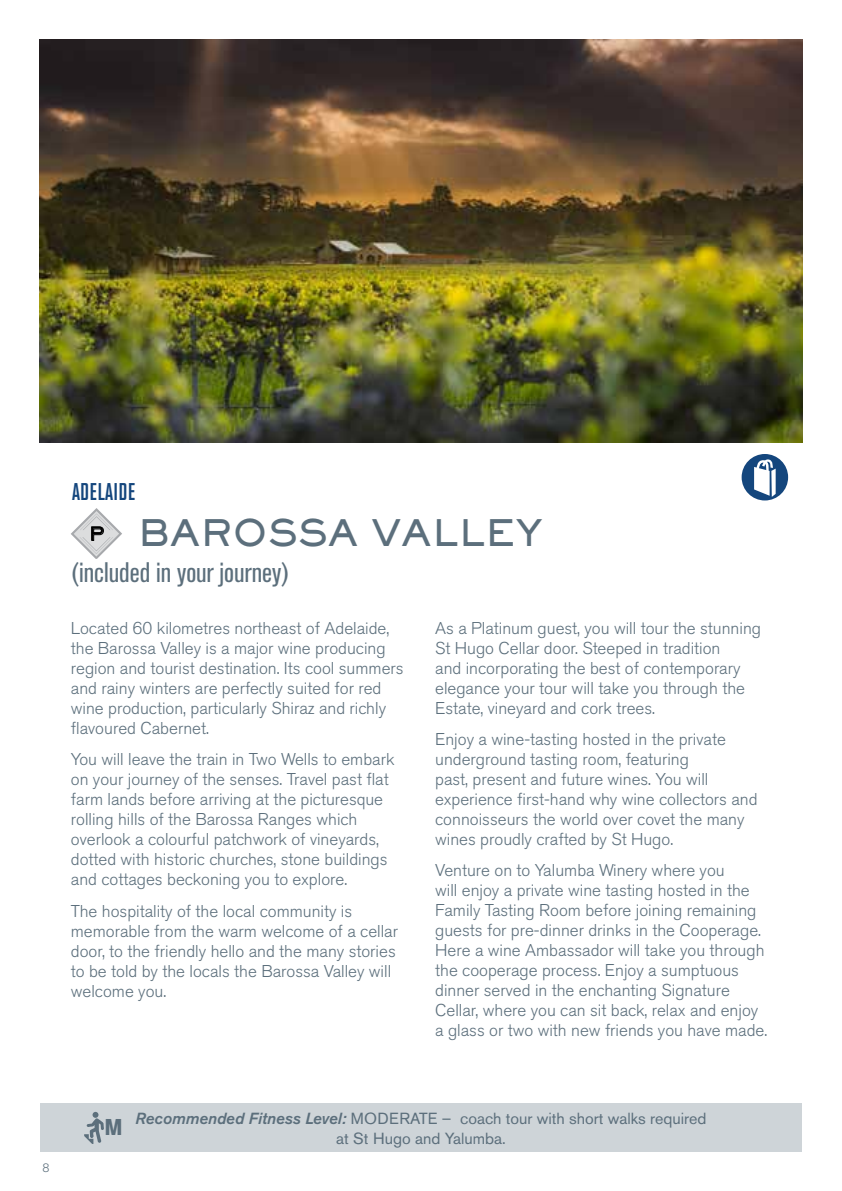
<style>
.page{position:relative;width:842px;height:1191px;background:#fff}
.page>*{position:absolute;margin:0;border:0;box-sizing:border-box;transform-origin:0 0}
.t1{font:800 36px "Sackers Gothic Std";color:#5c6f7c}
.t2{font:condensed 28px "Akzidenz Grotesk BE";color:#5c6f7c}
.t3{font:500 condensed 24px "Akzidenz Grotesk BE";letter-spacing:.03em;color:#14467d}
.t4{font:800 condensed 22.6px "Akzidenz Grotesk BE";color:#5c6f7c}
.t5{font:800 18px "Sackers Gothic Std";color:#000}
.t6{font:300 17px/20px "Akzidenz Grotesk BE";color:#5c6f7c}
.t7{font:16px "Akzidenz Grotesk BE";color:#5c6f7c}
.t8{font:300 12px "Akzidenz Grotesk BE";color:#5c6f7c}
.s1{font-weight:500;font-style:italic}
</style>
<div class="page">
<div style="left:40px;top:1103px;width:762px;height:48px;background:#ced4d8"></div>
<img style="left:40px;top:40px;width:762px;height:402px">
<svg style="left:71px;top:508px;width:51px;height:51px"></svg>
<svg style="left:84px;top:1111px;width:20px;height:33px"></svg>
<div style="left:742px;top:454px;width:46px;height:46px;background:#14467d;border-radius:50%"></div>
<svg style="left:754px;top:459px;width:22px;height:38px"></svg>
<h3 class="t3" style="left:72px;top:478px;width:65px">ADELAIDE</h3>
<h1 class="t1" style="left:137px;top:509px;width:407px">BAROSSA VALLEY</h1>
<h2 class="t2" style="left:71px;top:557px;width:220px">(included in your journey)</h2>
<p class="t5" style="left:89px;top:521px;width:17px">P</p>
<p class="t6" style="left:71px;top:618px;width:334px">Located 60 kilometres northeast of Adelaide, the Barossa Valley is a major wine producing region and tourist destination. Its cool summers and rainy winters are perfectly suited for red wine production, particularly Shiraz and richly flavoured Cabernet.</p>
<p class="t6" style="left:71px;top:749px;width:325px">You will leave the train in Two Wells to embark on your journey of the senses. Travel past flat farm lands before arriving at the picturesque rolling hills of the Barossa Ranges which overlook a colourful patchwork of vineyards, dotted with historic churches, stone buildings and cottages beckoning you to explore.</p>
<p class="t6" style="left:71px;top:901px;width:329px">The hospitality of the local community is memorable from the warm welcome of a cellar door, to the friendly hello and the many stories to be told by the locals the Barossa Valley will welcome you.</p>
<p class="t6" style="left:435px;top:618px;width:327px">As a Platinum guest, you will tour the stunning St Hugo Cellar door. Steeped in tradition<br>and incorporating the best of contemporary elegance your tour will take you through the Estate, vineyard and cork trees.</p>
<p class="t6" style="left:435px;top:729px;width:324px">Enjoy a wine-tasting hosted in the private underground tasting room, featuring<br>past, present and future wines. You will experience first-hand why wine collectors and connoisseurs the world over covet the many wines proudly crafted by St Hugo.</p>
<p class="t6" style="left:435px;top:861px;width:334px">Venture on to Yalumba Winery where you<br>will enjoy a private wine tasting hosted in the Family Tasting Room before joining remaining guests for pre-dinner drinks in the Cooperage.<br>Here a wine Ambassador will take you through the cooperage process. Enjoy a sumptuous dinner served in the enchanting Signature Cellar, where you can sit back, relax and enjoy a glass or two with new friends you have made.</p>
<p class="t8" style="left:43px;top:1160px;width:8px">8</p>
<h3 class="t4" style="left:105px;top:1114px;width:19px">M</h3>
<p class="t7" style="left:135px;top:1109px;width:573px"><span class="s1">Recommended Fitness Level:</span> MODERATE – coach tour with short walks required</p>
<p class="t7" style="left:336px;top:1128px;width:171px">at St Hugo and Yalumba.</p>
</div>
